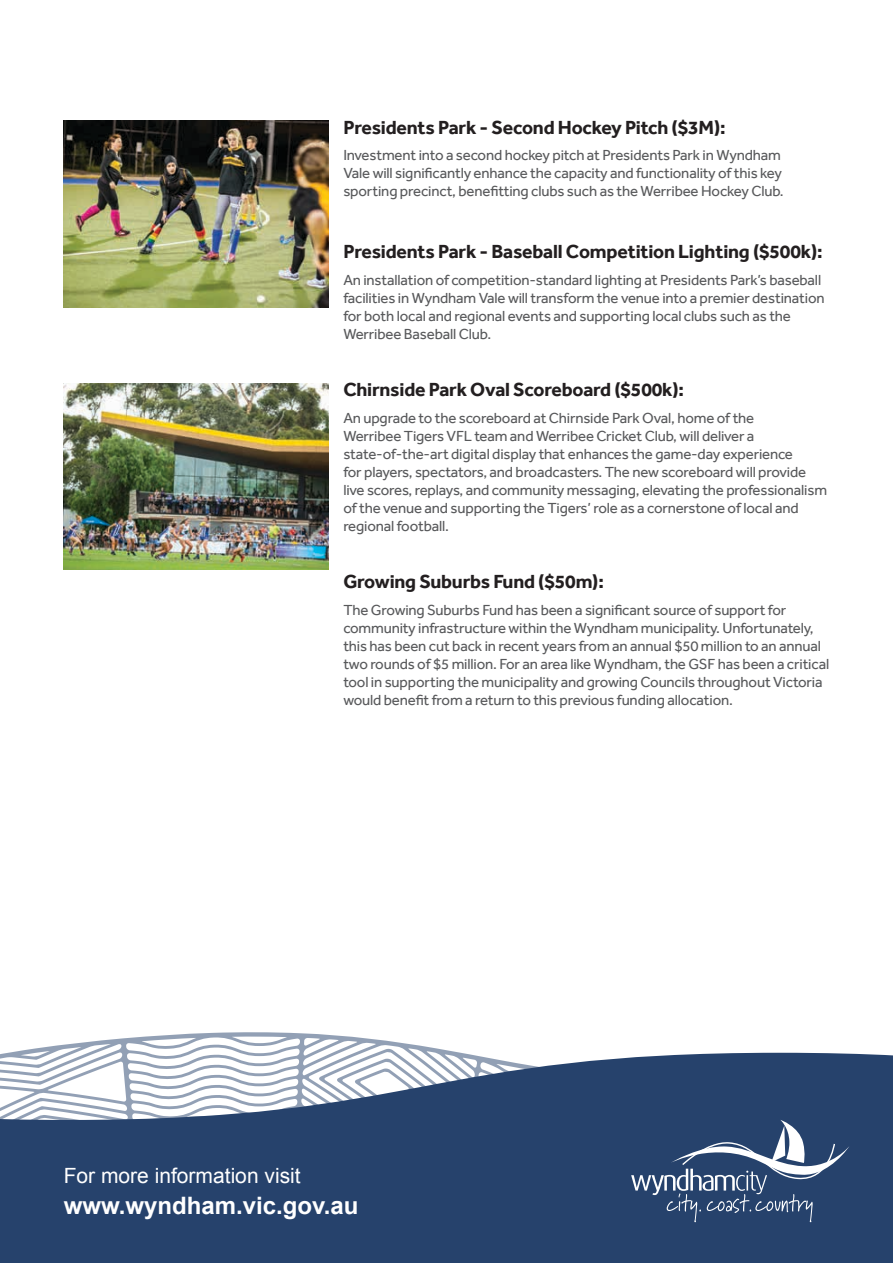
<style>
.page{position:relative;width:893px;height:1263px;background:#fff}
.page>*{position:absolute;margin:0;border:0;box-sizing:border-box;transform-origin:0 0}
.t1{font:700 24px "Arial";color:#fff}
.t2{font:21px "Arial";color:#fff}
.t3{font:700 19.5px "Effra";letter-spacing:-.01em;color:#231f20}
.body{font:15px/18px "Effra";letter-spacing:-.01em;color:#58595b}
</style>
<div class="page">
<svg style="left:7px;top:1032px;width:454px;height:21px"></svg>
<svg style="left:0;top:1053px;width:893px;height:210px;background:#455d81"></svg>
<svg style="left:631px;top:1120px;width:218px;height:102px;background:#455d81"></svg>
<img style="left:64px;top:121px;width:265px;height:187px">
<img style="left:64px;top:383px;width:265px;height:187px">
<h3 class="t3" style="left:343px;top:116px;width:384px">Presidents Park - Second Hockey Pitch ($3M):</h3>
<p class="body" style="left:343px;top:146px;width:442px">Investment into a second hockey pitch at Presidents Park in Wyndham<br>Vale will significantly enhance the capacity and functionality of this key sporting precinct, benefitting clubs such as the Werribee Hockey Club.</p>
<h3 class="t3" style="left:343px;top:240px;width:481px">Presidents Park - Baseball Competition Lighting ($500k):</h3>
<p class="body" style="left:343px;top:271px;width:483px">An installation of competition-standard lighting at Presidents Park’s baseball facilities in Wyndham Vale will transform the venue into a premier destination for both local and regional events and supporting local clubs such as the Werribee Baseball Club.</p>
<h3 class="t3" style="left:343px;top:378px;width:342px">Chirnside Park Oval Scoreboard ($500k):</h3>
<p class="body" style="left:343px;top:409px;width:485px">An upgrade to the scoreboard at Chirnside Park Oval, home of the<br>Werribee Tigers VFL team and Werribee Cricket Club, will deliver a state-of-the-art digital display that enhances the game-day experience<br>for players, spectators, and broadcasters. The new scoreboard will provide live scores, replays, and community messaging, elevating the professionalism of the venue and supporting the Tigers’ role as a cornerstone of local and regional football.</p>
<h3 class="t3" style="left:343px;top:570px;width:262px">Growing Suburbs Fund ($50m):</h3>
<p class="body" style="left:343px;top:601px;width:487px">The Growing Suburbs Fund has been a significant source of support for community infrastructure within the Wyndham municipality. Unfortunately, this has been cut back in recent years from an annual $50 million to an annual two rounds of $5 million. For an area like Wyndham, the GSF has been a critical tool in supporting the municipality and growing Councils throughout Victoria would benefit from a return to this previous funding allocation.</p>
<p class="t2" style="left:64px;top:1162px;width:238px">For more information visit</p>
<p class="t1" style="left:64px;top:1189px;width:296px">www.wyndham.vic.gov.au</p>
</div>
